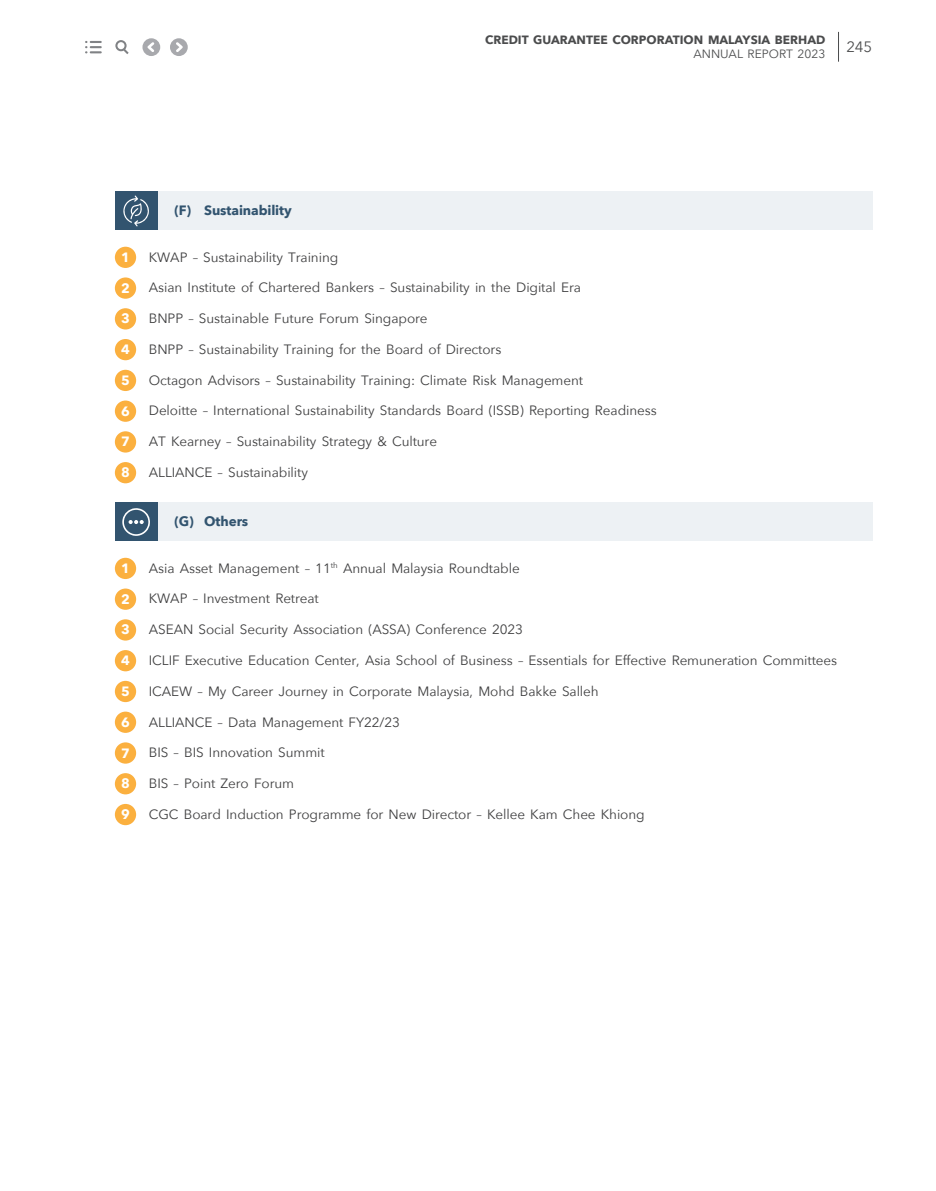
<style>
.page{position:relative;width:936px;height:1191px;background:#fff}
.page>*{position:absolute;margin:0;border:0;box-sizing:border-box;transform-origin:0 0}
.t1{font:15px "Avenir Next";color:#4b4c4d}
.t2{font:13.5px "Avenir Next";letter-spacing:-.01em;color:#3e3e3f}
.t3{font:700 13.5px "Avenir Next";letter-spacing:-.01em;color:#32546f}
.t4{font:700 13.5px "Avenir Next";color:#fff}
.t5{font:700 12px "Avenir Next";color:#4b4c4d}
.t6{font:12px "Avenir Next";color:#4b4c4d}
</style>
<div class="page">
<div style="left:115px;top:191px;width:757px;height:39px;background:#edf1f4"></div>
<div style="left:115px;top:191px;width:42px;height:39px;background:#32546f"></div>
<div style="left:115px;top:247px;width:21px;height:21px;background:#fbb03f;border-radius:50%"></div>
<div style="left:115px;top:277px;width:21px;height:22px;background:#fbb03f;border-radius:50%"></div>
<div style="left:115px;top:308px;width:21px;height:21px;background:#fbb03f;border-radius:50%"></div>
<div style="left:115px;top:339px;width:21px;height:21px;background:#fbb03f;border-radius:50%"></div>
<div style="left:115px;top:370px;width:21px;height:21px;background:#fbb03f;border-radius:50%"></div>
<div style="left:115px;top:400px;width:21px;height:22px;background:#fbb03f;border-radius:50%"></div>
<div style="left:115px;top:431px;width:21px;height:21px;background:#fbb03f;border-radius:50%"></div>
<div style="left:115px;top:462px;width:21px;height:21px;background:#fbb03f;border-radius:50%"></div>
<svg style="left:123px;top:195px;width:26px;height:31px"></svg>
<div style="left:115px;top:502px;width:757px;height:39px;background:#edf1f4"></div>
<div style="left:115px;top:502px;width:42px;height:39px;background:#32546f"></div>
<div style="left:115px;top:558px;width:21px;height:21px;background:#fbb03f;border-radius:50%"></div>
<div style="left:115px;top:588px;width:21px;height:22px;background:#fbb03f;border-radius:50%"></div>
<div style="left:115px;top:619px;width:21px;height:21px;background:#fbb03f;border-radius:50%"></div>
<div style="left:115px;top:650px;width:21px;height:21px;background:#fbb03f;border-radius:50%"></div>
<div style="left:115px;top:681px;width:21px;height:21px;background:#fbb03f;border-radius:50%"></div>
<div style="left:115px;top:711px;width:21px;height:22px;background:#fbb03f;border-radius:50%"></div>
<div style="left:115px;top:742px;width:21px;height:21px;background:#fbb03f;border-radius:50%"></div>
<div style="left:115px;top:773px;width:21px;height:21px;background:#fbb03f;border-radius:50%"></div>
<div style="left:115px;top:804px;width:21px;height:21px;background:#fbb03f;border-radius:50%"></div>
<svg style="left:122px;top:508px;width:28px;height:28px"></svg>
<hr style="left:838px;top:32px;width:1px;height:30px;background:#4b4c4d">
<svg style="left:170px;top:38px;width:18px;height:18px"></svg>
<svg style="left:142px;top:38px;width:18px;height:18px"></svg>
<svg style="left:115px;top:40px;width:14px;height:14px"></svg>
<svg style="left:85px;top:41px;width:17px;height:12px"></svg>
<p class="t5" style="left:485px;top:32px;width:342px">CREDIT GUARANTEE CORPORATION MALAYSIA BERHAD</p>
<p class="t6" style="left:693px;top:46px;width:133px">ANNUAL REPORT 2023</p>
<p class="t1" style="left:846px;top:37px;width:27px">245</p>
<p class="t3" style="left:174px;top:202px;width:119px">(F) Sustainability</p>
<p class="t4" style="left:121px;top:248px;width:10px">1</p>
<p class="t2" style="left:149px;top:248px;width:191px">KWAP – Sustainability Training</p>
<p class="t4" style="left:121px;top:279px;width:10px">2</p>
<p class="t2" style="left:149px;top:279px;width:433px">Asian Institute of Chartered Bankers – Sustainability in the Digital Era</p>
<p class="t4" style="left:121px;top:310px;width:10px">3</p>
<p class="t2" style="left:149px;top:310px;width:280px">BNPP – Sustainable Future Forum Singapore</p>
<p class="t4" style="left:121px;top:341px;width:10px">4</p>
<p class="t2" style="left:149px;top:340px;width:354px">BNPP – Sustainability Training for the Board of Directors</p>
<p class="t4" style="left:121px;top:371px;width:10px">5</p>
<p class="t2" style="left:149px;top:371px;width:435px">Octagon Advisors – Sustainability Training: Climate Risk Management</p>
<p class="t4" style="left:121px;top:402px;width:10px">6</p>
<p class="t2" style="left:149px;top:402px;width:509px">Deloitte – International Sustainability Standards Board (ISSB) Reporting Readiness</p>
<p class="t4" style="left:121px;top:433px;width:10px">7</p>
<p class="t2" style="left:149px;top:433px;width:290px">AT Kearney – Sustainability Strategy &amp; Culture</p>
<p class="t4" style="left:121px;top:464px;width:10px">8</p>
<p class="t2" style="left:149px;top:463px;width:160px">ALLIANCE – Sustainability</p>
<p class="t3" style="left:174px;top:513px;width:75px">(G) Others</p>
<p class="t4" style="left:121px;top:559px;width:10px">1</p>
<p class="t2" style="left:149px;top:559px;width:372px">Asia Asset Management – 11<sup>th</sup> Annual Malaysia Roundtable</p>
<p class="t4" style="left:121px;top:590px;width:10px">2</p>
<p class="t2" style="left:149px;top:590px;width:171px">KWAP – Investment Retreat</p>
<p class="t4" style="left:121px;top:621px;width:10px">3</p>
<p class="t2" style="left:149px;top:620px;width:376px">ASEAN Social Security Association (ASSA) Conference 2023</p>
<p class="t4" style="left:121px;top:651px;width:10px">4</p>
<p class="t2" style="left:149px;top:651px;width:689px">ICLIF Executive Education Center, Asia School of Business – Essentials for Effective Remuneration Committees</p>
<p class="t4" style="left:121px;top:682px;width:10px">5</p>
<p class="t2" style="left:149px;top:682px;width:451px">ICAEW – My Career Journey in Corporate Malaysia, Mohd Bakke Salleh</p>
<p class="t4" style="left:121px;top:713px;width:10px">6</p>
<p class="t2" style="left:149px;top:713px;width:253px">ALLIANCE – Data Management FY22/23</p>
<p class="t4" style="left:121px;top:744px;width:10px">7</p>
<p class="t2" style="left:149px;top:743px;width:177px">BIS – BIS Innovation Summit</p>
<p class="t4" style="left:121px;top:774px;width:10px">8</p>
<p class="t2" style="left:149px;top:774px;width:147px">BIS – Point Zero Forum</p>
<p class="t4" style="left:121px;top:805px;width:10px">9</p>
<p class="t2" style="left:149px;top:805px;width:497px">CGC Board Induction Programme for New Director – Kellee Kam Chee Khiong</p>
</div>
